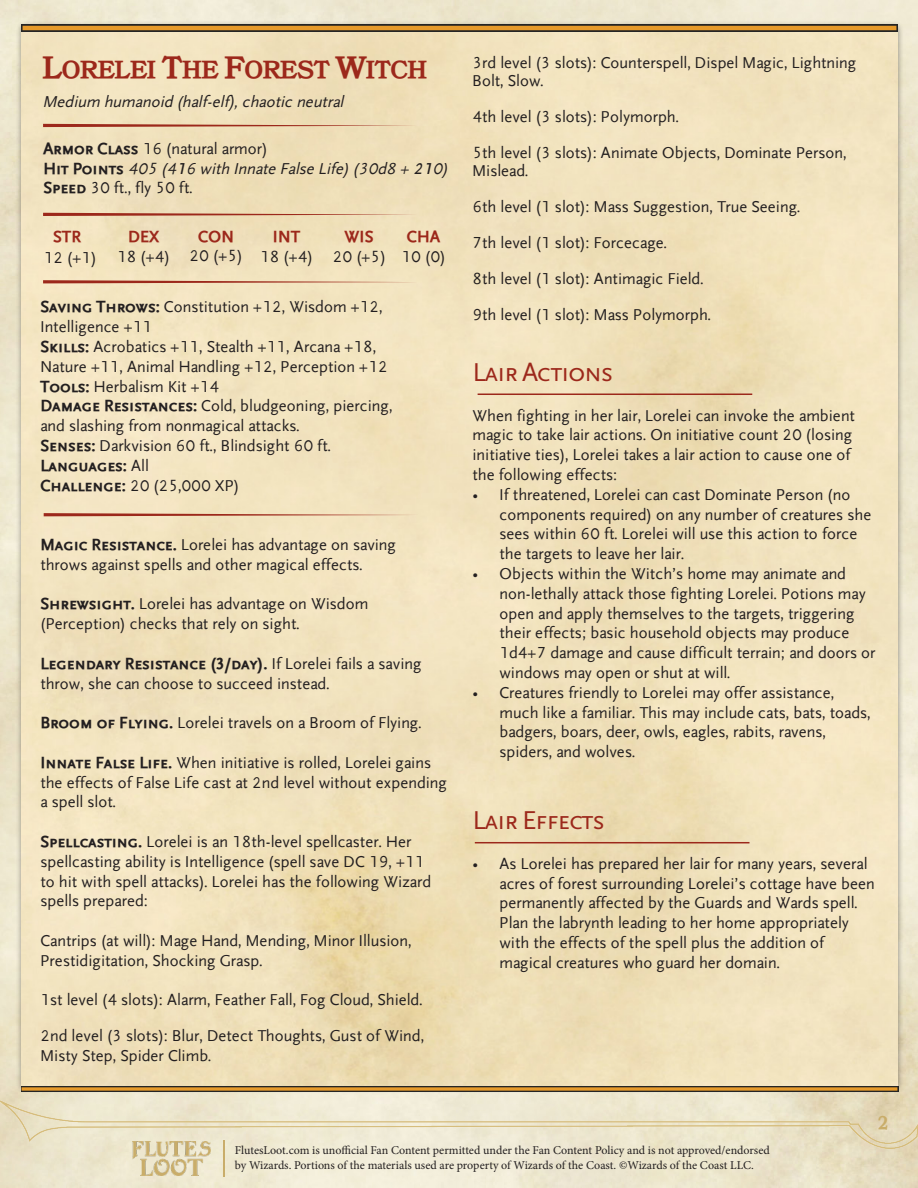
<style>
.page{position:relative;width:918px;height:1188px;background:#fff}
.page>*{position:absolute;margin:0;border:0;box-sizing:border-box;transform-origin:0 0}
.t1{font:27px "Scaly Sans Caps";letter-spacing:-.05em;color:#9c281b}
.t2{font:italic 700 24px "Bookinsanity";letter-spacing:.01em;color:#9c281b}
.t3{font:italic 700 18px "Bookinsanity";color:#c9ad6a}
.t4{font:16.5px/19.8px "Scaly Sans";color:#231f20}
.t5{font:italic 16.5px "Scaly Sans";color:#231f20}
.t6{font:700 16.5px "Scaly Sans Caps";letter-spacing:.02em;color:#9c281b}
.t7{font:700 16.5px "Scaly Sans Caps";color:#231f20}
.t8{font:12px "Minion Pro";letter-spacing:-.005em;color:#231f20}
.s1{font-size:30px}
.s2{font-family:"Scaly Sans Caps";font-weight:700}
.s3{font-family:"Scaly Sans Caps";font-weight:700;font-style:normal}
.s4{font-family:"Scaly Sans";font-weight:400}
</style>
<div class="page">
<img style="left:0;top:1099px;width:918px;height:50px">
<img style="left:132px;top:1141px;width:79px;height:34px">
<hr style="left:223px;top:1140px;width:1px;height:37px;background:#c9ad6a">
<img style="left:22px;top:31px;width:875px;height:1055px">
<img style="left:22px;top:1086px;width:877px;height:6px">
<img style="left:22px;top:25px;width:876px;height:6px">
<svg style="left:43px;top:124px;width:375px;height:3px"></svg>
<svg style="left:43px;top:213px;width:375px;height:3px"></svg>
<svg style="left:43px;top:280px;width:375px;height:3px"></svg>
<svg style="left:44px;top:513px;width:374px;height:3px"></svg>
<hr style="left:478px;top:394px;width:274px;height:1px;background:#9c281b">
<hr style="left:475px;top:842px;width:275px;height:1px;background:#9c281b">
<p class="t2" style="left:43px;top:58px;width:386px"><span class="s1">L</span>ORELEI <span class="s1">T</span>HE <span class="s1">F</span>OREST <span class="s1">W</span>ITCH</p>
<p class="t5" style="left:43px;top:92px;width:302px">Medium humanoid (half-elf), chaotic neutral</p>
<p class="t4" style="left:43px;top:139px;width:226px"><span class="s2">Armor Class</span> 16 (natural armor)</p>
<p class="t5" style="left:43px;top:159px;width:406px"><span class="s3">Hit Points</span> 405 (416 with Innate False Life) (30d8 + 210)</p>
<p class="t4" style="left:43px;top:178px;width:151px"><span class="s2">Speed</span> 30 ft., fly 50 ft.</p>
<p class="t6" style="left:53px;top:227px;width:30px">STR</p>
<p class="t4" style="left:44px;top:248px;width:54px">12 (+1)</p>
<p class="t6" style="left:128px;top:227px;width:32px">DEX</p>
<p class="t4" style="left:117px;top:247px;width:54px">18 (+4)</p>
<p class="t6" style="left:198px;top:227px;width:37px">CON</p>
<p class="t4" style="left:190px;top:246px;width:54px">20 (+5)</p>
<p class="t6" style="left:273px;top:227px;width:29px">INT</p>
<p class="t4" style="left:260px;top:247px;width:54px">18 (+4)</p>
<p class="t6" style="left:345px;top:227px;width:30px">WIS</p>
<p class="t4" style="left:333px;top:247px;width:54px">20 (+5)</p>
<p class="t6" style="left:407px;top:227px;width:35px">CHA</p>
<p class="t4" style="left:402px;top:247px;width:45px">10 (0)</p>
<p class="t4" style="left:40px;top:297px;width:344px"><span class="s2">Saving Throws:</span> Constitution +12, Wisdom +12,</p>
<p class="t4" style="left:40px;top:317px;width:113px">Intelligence +11</p>
<p class="t4" style="left:40px;top:337px;width:337px"><span class="s2">Skills:</span> Acrobatics +11, Stealth +11, Arcana +18,</p>
<p class="t4" style="left:40px;top:357px;width:349px">Nature +11, Animal Handling +12, Perception +12</p>
<p class="t4" style="left:40px;top:377px;width:180px"><span class="s2">Tools:</span> Herbalism Kit +14</p>
<p class="t4" style="left:40px;top:396px;width:354px"><span class="s2">Damage Resistances:</span> Cold, bludgeoning, piercing,</p>
<p class="t4" style="left:40px;top:416px;width:261px">and slashing from nonmagical attacks.</p>
<p class="t4" style="left:40px;top:436px;width:292px"><span class="s2">Senses:</span> Darkvision 60 ft., Blindsight 60 ft.</p>
<p class="t7" style="left:40px;top:456px;width:110px">Languages: <span class="s4">All</span></p>
<p class="t4" style="left:40px;top:476px;width:200px"><span class="s2">Challenge:</span> 20 (25,000 XP)</p>
<p class="t4" style="left:40px;top:535px;width:357px"><span class="s2">Magic Resistance.</span> Lorelei has advantage on saving</p>
<p class="t4" style="left:40px;top:555px;width:324px">throws against spells and other magical effects.</p>
<p class="t4" style="left:40px;top:594px;width:329px"><span class="s2">Shrewsight.</span> Lorelei has advantage on Wisdom</p>
<p class="t4" style="left:40px;top:614px;width:261px">(Perception) checks that rely on sight.</p>
<p class="t4" style="left:40px;top:654px;width:383px"><span class="s2">Legendary Resistance (3/day).</span> If Lorelei fails a saving throw, she can choose to succeed instead.</p>
<p class="t4" style="left:40px;top:713px;width:383px"><span class="s2">Broom of Flying.</span> Lorelei travels on a Broom of Flying.</p>
<p class="t4" style="left:40px;top:753px;width:392px"><span class="s2">Innate False Life.</span> When initiative is rolled, Lorelei gains</p>
<p class="t4" style="left:40px;top:773px;width:408px">the effects of False Life cast at 2nd level without expending a spell slot.</p>
<p class="t4" style="left:40px;top:832px;width:386px"><span class="s2">Spellcasting.</span> Lorelei is an 18th-level spellcaster. Her spellcasting ability is Intelligence (spell save DC 19, +11</p>
<p class="t4" style="left:40px;top:872px;width:392px">to hit with spell attacks). Lorelei has the following Wizard</p>
<p class="t4" style="left:40px;top:891px;width:109px">spells prepared:</p>
<p class="t4" style="left:40px;top:931px;width:373px">Cantrips (at will): Mage Hand, Mending, Minor Illusion,<br>Prestidigitation, Shocking Grasp.</p>
<p class="t4" style="left:40px;top:990px;width:384px">1st level (4 slots): Alarm, Feather Fall, Fog Cloud, Shield.</p>
<p class="t4" style="left:40px;top:1026px;width:385px">2nd level (3 slots): Blur, Detect Thoughts, Gust of Wind,<br>Misty Step, Spider Climb.</p>
<p class="t4" style="left:472px;top:54px;width:385px;line-height:18px">3rd level (3 slots): Counterspell, Dispel Magic, Lightning<br>Bolt, Slow.</p>
<p class="t4" style="left:472px;top:107px;width:208px">4th level (3 slots): Polymorph.</p>
<p class="t4" style="left:472px;top:144px;width:376px;line-height:18px">5th level (3 slots): Animate Objects, Dominate Person,<br>Mislead.</p>
<p class="t4" style="left:472px;top:197px;width:329px">6th level (1 slot): Mass Suggestion, True Seeing.</p>
<p class="t4" style="left:472px;top:233px;width:196px">7th level (1 slot): Forcecage.</p>
<p class="t4" style="left:472px;top:269px;width:233px">8th level (1 slot): Antimagic Field.</p>
<p class="t4" style="left:472px;top:305px;width:240px">9th level (1 slot): Mass Polymorph.</p>
<p class="t1" style="left:472px;top:358px;width:142px">Lair Actions</p>
<p class="t4" style="left:472px;top:406px;width:384px">When fighting in her lair, Lorelei can invoke the ambient magic to take lair actions. On initiative count 20 (losing initiative ties), Lorelei takes a lair action to cause one of the following effects:</p>
<p class="t4" style="left:500px;top:485px;width:373px;text-indent:-27px">• If threatened, Lorelei can cast Dominate Person (no components required) on any number of creatures she sees within 60 ft. Lorelei will use this action to force the targets to leave her lair.</p>
<p class="t4" style="left:500px;top:564px;width:378px;text-indent:-27px">• Objects within the Witch’s home may animate and non-lethally attack those fighting Lorelei. Potions may open and apply themselves to the targets, triggering their effects; basic household objects may produce 1d4+7 damage and cause difficult terrain; and doors or windows may open or shut at will.</p>
<p class="t4" style="left:500px;top:683px;width:373px;text-indent:-27px">• Creatures friendly to Lorelei may offer assistance, much like a familiar. This may include cats, bats, toads, badgers, boars, deer, owls, eagles, rabits, ravens, spiders, and wolves.</p>
<p class="t1" style="left:472px;top:806px;width:134px">Lair Effects</p>
<p class="t4" style="left:500px;top:854px;width:377px;text-indent:-27px">• As Lorelei has prepared her lair for many years, several acres of forest surrounding Lorelei’s cottage have been permanently affected by the Guards and Wards spell.<br>Plan the labrynth leading to her home appropriately with the effects of the spell plus the addition of magical creatures who guard her domain.</p>
<p class="t3" style="left:878px;top:1114px;width:12px">2</p>
<p class="t8" style="left:235px;top:1142px;width:536px">FlutesLoot.com is unofficial Fan Content permitted under the Fan Content Policy and is not approved/endorsed</p>
<p class="t8" style="left:235px;top:1157px;width:520px">by Wizards. Portions of the materials used are property of Wizards of the Coast. ©Wizards of the Coast LLC.</p>
</div>
